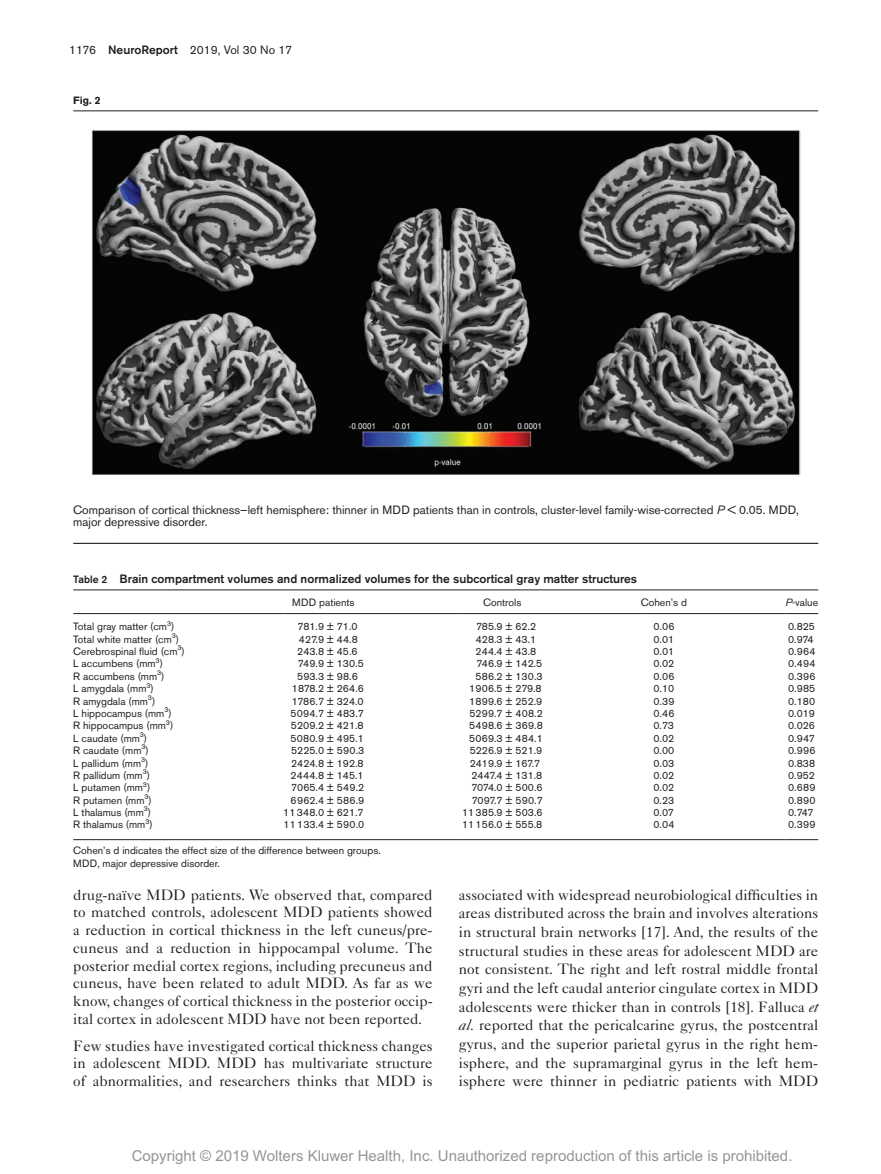
<style>
.page{position:relative;width:881px;height:1174px;background:#fff}
.page>*{position:absolute;margin:0;border:0;box-sizing:border-box;transform-origin:0 0}
.t1{font:15px/18.6px "Caslon 540 LT Std";color:#231f20;text-align:justify}
.t2{font:15px "Arial MT Std";color:#939598}
.t3{font:12px/12.8px "Akzidenz Grotesk BE";color:#231f20}
.t4{font:500 12px "Akzidenz Grotesk BE";color:#231f20}
.t5{font:10.5px/13.2px "Akzidenz Grotesk BE";color:#231f20}
.t6{font:700 10.5px "Akzidenz Grotesk BE";color:#231f20}
.s1{font-weight:500}
.s2{font-style:italic}
.s3{font-size:10.5px}
</style>
<div class="page">
<img style="left:91px;top:129px;width:708px;height:346px">
<hr style="left:73px;top:111px;width:744px;height:1px;background:#231f20">
<hr style="left:73px;top:543px;width:744px;height:1px;background:#231f20">
<hr style="left:73px;top:613px;width:210px;height:1px;background:#231f20">
<hr style="left:283px;top:613px;width:179px;height:1px;background:#231f20">
<hr style="left:462px;top:613px;width:178px;height:1px;background:#231f20">
<hr style="left:640px;top:613px;width:145px;height:1px;background:#231f20">
<hr style="left:785px;top:613px;width:32px;height:1px;background:#231f20">
<hr style="left:73px;top:839px;width:210px;height:1px;background:#231f20">
<hr style="left:283px;top:839px;width:179px;height:1px;background:#231f20">
<hr style="left:462px;top:839px;width:178px;height:1px;background:#231f20">
<hr style="left:640px;top:839px;width:145px;height:1px;background:#231f20">
<hr style="left:785px;top:839px;width:32px;height:1px;background:#231f20">
<hr style="left:73px;top:589px;width:744px;height:1px;background:#231f20">
<p class="t3" style="left:69px;top:43px;width:224px">1176 <span class="s1">NeuroReport</span> 2019, Vol 30 No 17</p>
<p class="t6" style="left:73px;top:94px;width:29px">Fig. 2</p>
<p class="t3" style="left:73px;top:503px;width:727px">Comparison of cortical thickness—left hemisphere: thinner in MDD patients than in controls, cluster-level family-wise-corrected <span class="s2">P</span> &lt; 0.05. MDD, major depressive disorder.</p>
<p class="t4" style="left:73px;top:571px;width:565px"><span class="s3">Table 2</span> Brain compartment volumes and normalized volumes for the subcortical gray matter structures</p>
<p class="t5" style="left:292px;top:595px;width:64px">MDD patients</p>
<p class="t5" style="left:483px;top:595px;width:40px">Controls</p>
<p class="t5" style="left:640px;top:595px;width:48px">Cohen’s d</p>
<p class="t5" style="left:785px;top:596px;width:34px"><span class="s2">P</span>-value</p>
<p class="t5" style="left:73px;top:620px;width:103px">Total gray matter (cm<sup>3</sup>)</p>
<p class="t5" style="left:297px;top:620px;width:61px">781.9 ± 71.0</p>
<p class="t5" style="left:476px;top:620px;width:61px">785.9 ± 62.2</p>
<p class="t5" style="left:653px;top:620px;width:22px">0.06</p>
<p class="t5" style="left:787px;top:620px;width:28px">0.825</p>
<p class="t5" style="left:73px;top:632px;width:107px">Total white matter (cm<sup>3</sup>)</p>
<p class="t5" style="left:299px;top:632px;width:60px">427.9 ± 44.8</p>
<p class="t5" style="left:475px;top:632px;width:62px">428.3 ± 43.1</p>
<p class="t5" style="left:653px;top:632px;width:22px">0.01</p>
<p class="t5" style="left:787px;top:632px;width:27px">0.974</p>
<p class="t5" style="left:73px;top:645px;width:113px">Cerebrospinal fluid (cm<sup>3</sup>)</p>
<p class="t5" style="left:297px;top:645px;width:62px">243.8 ± 45.6</p>
<p class="t5" style="left:475px;top:645px;width:62px">244.4 ± 43.8</p>
<p class="t5" style="left:653px;top:645px;width:22px">0.01</p>
<p class="t5" style="left:787px;top:645px;width:29px">0.964</p>
<p class="t5" style="left:73px;top:657px;width:91px">L accumbens (mm<sup>3</sup>)</p>
<p class="t5" style="left:298px;top:657px;width:68px">749.9 ± 130.5</p>
<p class="t5" style="left:476px;top:657px;width:67px">746.9 ± 142.5</p>
<p class="t5" style="left:653px;top:657px;width:22px">0.02</p>
<p class="t5" style="left:787px;top:657px;width:29px">0.494</p>
<p class="t5" style="left:73px;top:669px;width:93px">R accumbens (mm<sup>3</sup>)</p>
<p class="t5" style="left:297px;top:669px;width:62px">593.3 ± 98.6</p>
<p class="t5" style="left:475px;top:669px;width:69px">586.2 ± 130.3</p>
<p class="t5" style="left:653px;top:669px;width:22px">0.06</p>
<p class="t5" style="left:787px;top:669px;width:29px">0.396</p>
<p class="t5" style="left:73px;top:682px;width:82px">L amygdala (mm<sup>3</sup>)</p>
<p class="t5" style="left:292px;top:682px;width:73px">1878.2 ± 264.6</p>
<p class="t5" style="left:469px;top:682px;width:74px">1906.5 ± 279.8</p>
<p class="t5" style="left:653px;top:682px;width:22px">0.10</p>
<p class="t5" style="left:787px;top:682px;width:29px">0.985</p>
<p class="t5" style="left:73px;top:694px;width:83px">R amygdala (mm<sup>3</sup>)</p>
<p class="t5" style="left:291px;top:694px;width:73px">1786.7 ± 324.0</p>
<p class="t5" style="left:469px;top:694px;width:75px">1899.6 ± 252.9</p>
<p class="t5" style="left:653px;top:694px;width:22px">0.39</p>
<p class="t5" style="left:787px;top:694px;width:29px">0.180</p>
<p class="t5" style="left:73px;top:706px;width:100px">L hippocampus (mm<sup>3</sup>)</p>
<p class="t5" style="left:290px;top:706px;width:75px">5094.7 ± 483.7</p>
<p class="t5" style="left:469px;top:706px;width:75px">5299.7 ± 408.2</p>
<p class="t5" style="left:653px;top:706px;width:22px">0.46</p>
<p class="t5" style="left:787px;top:706px;width:28px">0.019</p>
<p class="t5" style="left:73px;top:719px;width:101px">R hippocampus (mm<sup>3</sup>)</p>
<p class="t5" style="left:291px;top:719px;width:74px">5209.2 ± 421.8</p>
<p class="t5" style="left:469px;top:719px;width:75px">5498.6 ± 369.8</p>
<p class="t5" style="left:653px;top:719px;width:22px">0.73</p>
<p class="t5" style="left:787px;top:719px;width:28px">0.026</p>
<p class="t5" style="left:73px;top:731px;width:75px">L caudate (mm<sup>3</sup>)</p>
<p class="t5" style="left:290px;top:731px;width:75px">5080.9 ± 495.1</p>
<p class="t5" style="left:469px;top:731px;width:75px">5069.3 ± 484.1</p>
<p class="t5" style="left:653px;top:731px;width:22px">0.02</p>
<p class="t5" style="left:787px;top:731px;width:28px">0.947</p>
<p class="t5" style="left:73px;top:744px;width:77px">R caudate (mm<sup>3</sup>)</p>
<p class="t5" style="left:291px;top:744px;width:75px">5225.0 ± 590.3</p>
<p class="t5" style="left:469px;top:744px;width:74px">5226.9 ± 521.9</p>
<p class="t5" style="left:653px;top:744px;width:22px">0.00</p>
<p class="t5" style="left:787px;top:744px;width:29px">0.996</p>
<p class="t5" style="left:73px;top:756px;width:77px">L pallidum (mm<sup>3</sup>)</p>
<p class="t5" style="left:291px;top:756px;width:74px">2424.8 ± 192.8</p>
<p class="t5" style="left:469px;top:756px;width:72px">2419.9 ± 167.7</p>
<p class="t5" style="left:653px;top:756px;width:22px">0.03</p>
<p class="t5" style="left:787px;top:756px;width:29px">0.838</p>
<p class="t5" style="left:73px;top:768px;width:78px">R pallidum (mm<sup>3</sup>)</p>
<p class="t5" style="left:290px;top:768px;width:75px">2444.8 ± 145.1</p>
<p class="t5" style="left:471px;top:768px;width:72px">2447.4 ± 131.8</p>
<p class="t5" style="left:653px;top:768px;width:22px">0.02</p>
<p class="t5" style="left:787px;top:768px;width:28px">0.952</p>
<p class="t5" style="left:73px;top:781px;width:78px">L putamen (mm<sup>3</sup>)</p>
<p class="t5" style="left:291px;top:781px;width:74px">7065.4 ± 549.2</p>
<p class="t5" style="left:471px;top:781px;width:73px">7074.0 ± 500.6</p>
<p class="t5" style="left:653px;top:781px;width:22px">0.02</p>
<p class="t5" style="left:787px;top:781px;width:29px">0.689</p>
<p class="t5" style="left:73px;top:793px;width:80px">R putamen (mm<sup>3</sup>)</p>
<p class="t5" style="left:290px;top:793px;width:75px">6962.4 ± 586.9</p>
<p class="t5" style="left:471px;top:793px;width:72px">7097.7 ± 590.7</p>
<p class="t5" style="left:653px;top:793px;width:22px">0.23</p>
<p class="t5" style="left:787px;top:793px;width:29px">0.890</p>
<p class="t5" style="left:73px;top:805px;width:79px">L thalamus (mm<sup>3</sup>)</p>
<p class="t5" style="left:283px;top:805px;width:82px">11348.0 ± 621.7</p>
<p class="t5" style="left:462px;top:805px;width:82px">11385.9 ± 503.6</p>
<p class="t5" style="left:653px;top:805px;width:22px">0.07</p>
<p class="t5" style="left:787px;top:805px;width:27px">0.747</p>
<p class="t5" style="left:73px;top:818px;width:81px">R thalamus (mm<sup>3</sup>)</p>
<p class="t5" style="left:283px;top:818px;width:82px">11133.4 ± 590.0</p>
<p class="t5" style="left:462px;top:818px;width:82px">11156.0 ± 555.8</p>
<p class="t5" style="left:653px;top:818px;width:22px">0.04</p>
<p class="t5" style="left:787px;top:818px;width:29px">0.399</p>
<p class="t5" style="left:73px;top:843px;width:309px">Cohen’s d indicates the effect size of the difference between groups.<br>MDD, major depressive disorder.</p>
<p class="t1" style="left:73px;top:885px;width:361px;line-height:17.7px">drug-naïve MDD patients. We observed that, compared to matched controls, adolescent MDD patients showed a reduction in cortical thickness in the left cuneus/pre&shy;cuneus and a reduction in hippocampal volume. The posterior medial cortex regions, including precuneus and cuneus, have been related to adult MDD. As far as we know, changes of cortical thickness in the posterior occip&shy;ital cortex in adolescent MDD have not been reported.</p>
<p class="t1" style="left:73px;top:1036px;width:361px;line-height:17.7px">Few studies have investigated cortical thickness changes in adolescent MDD. MDD has multivariate structure of abnormalities, and researchers thinks that MDD is</p>
<p class="t1" style="left:458px;top:885px;width:361px">associated with widespread neurobiological difficulties in areas distributed across the brain and involves alterations in structural brain networks [17]. And, the results of the structural studies in these areas for adolescent MDD are not consistent. The right and left rostral middle frontal gyri and the left caudal anterior cingulate cortex in MDD adolescents were thicker than in controls [18]. Falluca <span class="s2">et al.</span> reported that the pericalcarine gyrus, the postcentral gyrus, and the superior parietal gyrus in the right hem&shy;isphere, and the supramarginal gyrus in the left hem&shy;isphere were thinner in pediatric patients with MDD</p>
<p class="t2" style="left:132px;top:1147px;width:662px">Copyright © 2019 Wolters Kluwer Health, Inc. Unauthorized reproduction of this article is prohibited.</p>
</div>
